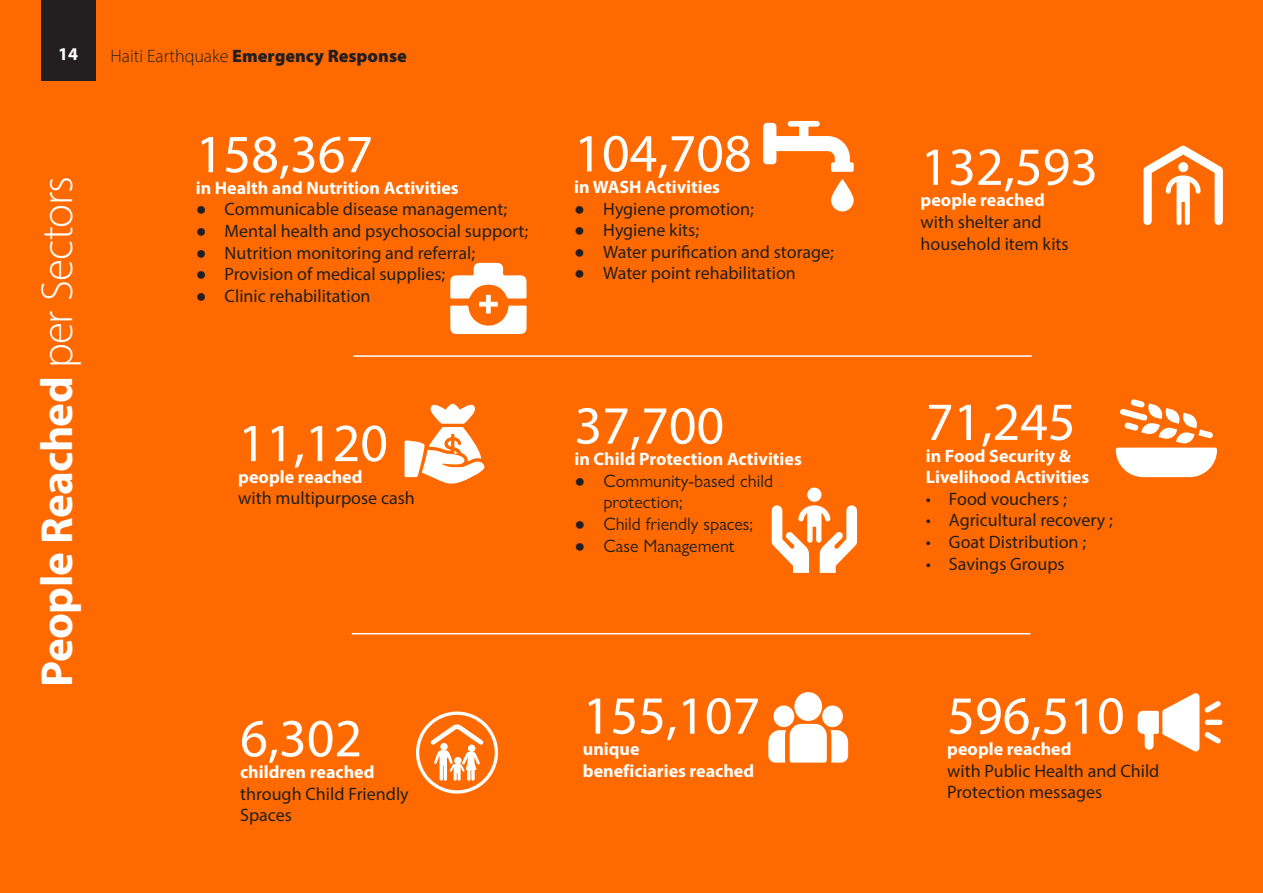
<style>
.page{position:relative;width:1263px;height:893px;background:#ff6a00}
.page>*{position:absolute;margin:0;border:0;box-sizing:border-box;transform-origin:0 0}
.t1{font:54px "Myriad Pro";color:#fff}
.Paragraph_Style_Basi{font:700 45px "Myriad Pro";letter-spacing:-.015em;color:#fff}
.t2{font:18px/21.6px "Myriad Pro";color:#231f20}
.t3{font:700 18px/21.6px "Myriad Pro";color:#fff}
.t4{font:18px/21.6px "Gill Sans Nova";color:#231f20}
.t5{font:900 18px "Myriad Pro";color:#231f20}
.s1{font-weight:300}
.s2{font-family:"Gill Sans Nova"}
</style>
<div class="page">
<svg style="left:416px;top:711px;width:82px;height:83px"></svg>
<svg style="left:450px;top:263px;width:77px;height:71px"></svg>
<svg style="left:831px;top:179px;width:23px;height:32px"></svg>
<svg style="left:763px;top:121px;width:91px;height:51px"></svg>
<svg style="left:1143px;top:145px;width:80px;height:80px"></svg>
<div style="left:807px;top:488px;width:14px;height:14px;background:#fff;border-radius:50%"></div>
<svg style="left:772px;top:505px;width:85px;height:68px"></svg>
<hr style="left:353px;top:355px;width:679px;height:2px;background:#fff">
<hr style="left:352px;top:633px;width:678px;height:1px;background:#fff">
<svg style="left:1116px;top:399px;width:101px;height:78px"></svg>
<svg style="left:768px;top:692px;width:80px;height:71px"></svg>
<div style="left:1205px;top:720px;width:17px;height:5px;background:#fff;border-radius:3px"></div>
<svg style="left:1138px;top:693px;width:83px;height:59px"></svg>
<svg style="left:404px;top:404px;width:80px;height:80px"></svg>
<div style="left:41px;top:0;width:55px;height:81px;background:#231f20"></div>
<p class="t3" style="left:58px;top:43px;width:21px">14</p>
<p class="t5" style="left:111px;top:44px;width:298px"><span class="s1">Haiti Earthquake</span> Emergency Response</p>
<p class="Paragraph_Style_Basi" style="left:28px;top:687px;width:512px;rotate:-90deg">People Reached <span class="s1">per Sectors</span></p>
<p class="t1" style="left:196px;top:121px;width:179px">158,367</p>
<p class="t3" style="left:196px;top:176px;width:264px">in Health and Nutrition Activities</p>
<p class="t2" style="left:196px;top:198px;width:313px"><span class="s2">●</span> Communicable disease management;</p>
<p class="t2" style="left:196px;top:220px;width:334px"><span class="s2">●</span> Mental health and psychosocial support;</p>
<p class="t2" style="left:196px;top:241px;width:281px"><span class="s2">●</span> Nutrition monitoring and referral;</p>
<p class="t2" style="left:196px;top:263px;width:251px"><span class="s2">●</span> Provision of medical supplies;</p>
<p class="t2" style="left:196px;top:285px;width:176px"><span class="s2">●</span> Clinic rehabilitation</p>
<p class="t1" style="left:238px;top:410px;width:151px">11,120</p>
<p class="t3" style="left:238px;top:465px;width:126px">people reached</p>
<p class="t2" style="left:238px;top:487px;width:178px">with multipurpose cash</p>
<p class="t1" style="left:240px;top:705px;width:123px">6,302</p>
<p class="t3" style="left:240px;top:760px;width:136px">children reached</p>
<p class="t2" style="left:240px;top:782px;width:170px">through Child Friendly<br>Spaces</p>
<p class="t1" style="left:574px;top:120px;width:179px">104,708</p>
<p class="t3" style="left:574px;top:176px;width:147px">in WASH Activities</p>
<p class="t2" style="left:574px;top:197px;width:181px"><span class="s2">●</span> Hygiene promotion;</p>
<p class="t2" style="left:574px;top:219px;width:126px"><span class="s2">●</span> Hygiene kits;</p>
<p class="t2" style="left:574px;top:241px;width:261px"><span class="s2">●</span> Water purification and storage;</p>
<p class="t2" style="left:574px;top:262px;width:223px"><span class="s2">●</span> Water point rehabilitation</p>
<p class="t1" style="left:574px;top:392px;width:151px">37,700</p>
<p class="t3" style="left:574px;top:448px;width:229px">in Child Protection Activities</p>
<p class="t4" style="left:603px;top:470px;width:171px;text-indent:-29px">● Community-based child protection;</p>
<p class="t4" style="left:574px;top:513px;width:180px">● Child friendly spaces;</p>
<p class="t4" style="left:574px;top:534px;width:162px">● Case Management</p>
<p class="t1" style="left:583px;top:682px;width:179px">155,107</p>
<p class="t3" style="left:583px;top:738px;width:58px">unique</p>
<p class="t3" style="left:583px;top:759px;width:173px">beneficiaries reached</p>
<p class="t1" style="left:921px;top:133px;width:179px">132,593</p>
<p class="t3" style="left:921px;top:189px;width:126px">people reached</p>
<p class="t2" style="left:921px;top:211px;width:149px">with shelter and household item kits</p>
<p class="t1" style="left:926px;top:388px;width:151px">71,245</p>
<p class="t3" style="left:926px;top:444px;width:165px">in Food Security &amp;<br>Livelihood Activities</p>
<p class="t2" style="left:926px;top:488px;width:142px">• Food vouchers ;</p>
<p class="t2" style="left:926px;top:509px;width:188px">• Agricultural recovery ;</p>
<p class="t2" style="left:926px;top:531px;width:162px">• Goat Distribution ;</p>
<p class="t2" style="left:926px;top:552px;width:140px">• Savings Groups</p>
<p class="t1" style="left:947px;top:682px;width:179px">596,510</p>
<p class="t3" style="left:947px;top:738px;width:126px">people reached</p>
<p class="t2" style="left:947px;top:760px;width:214px">with Public Health and Child<br>Protection messages</p>
</div>
